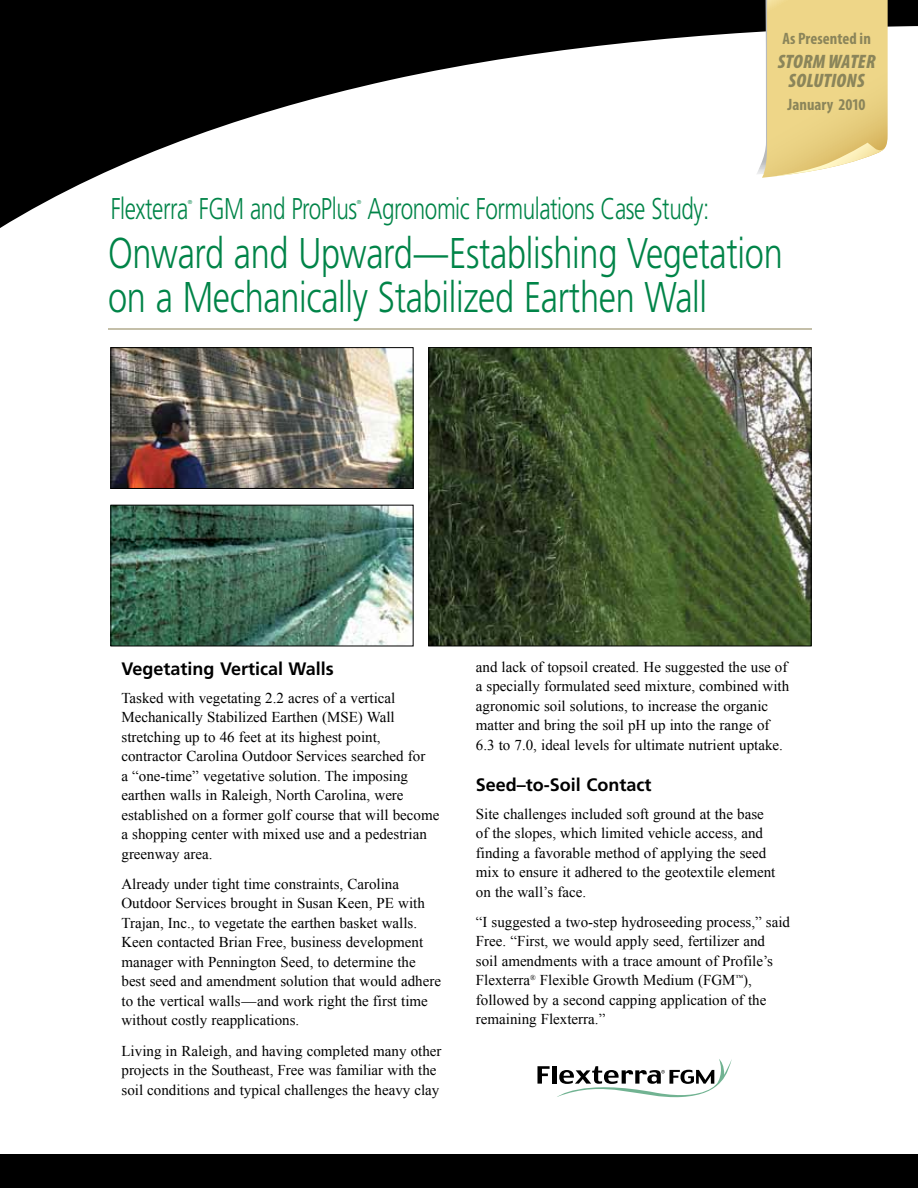
<style>
.page{position:relative;width:918px;height:1188px;background:#fff}
.page>*{position:absolute;margin:0;border:0;box-sizing:border-box;transform-origin:0 0}
.t1{font:300 43.05px/44.4px "Frutiger";letter-spacing:-.01em;color:#008448;scale:.8 1}
.t2{font:300 30px "Frutiger";letter-spacing:-.02em;color:#008448;scale:.75 1}
.t3{font:italic 900 condensed 19.5px/19.5px "Myriad Pro";letter-spacing:.01em;color:#8b855a;text-align:center}
.t4{font:700 18px "Frutiger";color:#000}
.t5{font:700 condensed 16.5px "Myriad Pro";color:#8b855a}
.t6{font:15px/19.5px "Times New Roman";color:#000}
.t7{font:300 5.7px "Frutiger";color:#008448}
</style>
<div class="page">
<svg style="left:0;top:0;width:918px;height:228px"></svg>
<hr style="left:108px;top:328px;width:704px;height:1px;background:#c4bfa9">
<div style="left:0;top:1154px;width:918px;height:34px;background:#000"></div>
<svg style="left:537px;top:1066px;width:13px;height:18px"></svg>
<hr style="left:552px;top:1066px;width:4px;height:18px;background:#000">
<svg style="left:557px;top:1059px;width:175px;height:38px"></svg>
<img style="left:430px;top:349px;width:380px;height:295px">
<div style="left:428px;top:347px;width:384px;height:299px;border:1px solid #000"></div>
<svg style="left:756px;top:0;width:132px;height:178px;background:#ead593"></svg>
<img style="left:112px;top:349px;width:300px;height:138px">
<div style="left:110px;top:347px;width:304px;height:142px;border:1px solid #000"></div>
<img style="left:112px;top:507px;width:300px;height:137px">
<div style="left:110px;top:505px;width:304px;height:141px;border:1px solid #000"></div>
<p class="t5" style="left:782px;top:30px;width:90px">As Presented in</p>
<h3 class="t3" style="left:778px;top:52px;width:99px">STORM WATER<br>SOLUTIONS</h3>
<p class="t5" style="left:788px;top:96px;width:79px">January 2010</p>
<h2 class="t2" style="left:111px;top:192px;width:800px">Flexterra FGM and ProPlus Agronomic Formulations Case Study:</h2>
<p class="t7" style="left:188px;top:199px;width:6px">®</p>
<p class="t7" style="left:357px;top:199px;width:6px">®</p>
<h1 class="t1" style="left:108px;top:232px;width:845px">Onward and Upward—Establishing Vegetation on a Mechanically Stabilized Earthen Wall</h1>
<p class="t4" style="left:122px;top:658px;width:214px">Vegetating Vertical Walls</p>
<p class="t6" style="left:122px;top:688px;width:319px">Tasked with vegetating 2.2 acres of a vertical Mechanically Stabilized Earthen (MSE) Wall stretching up to 46 feet at its highest point, contractor Carolina Outdoor Services searched for<br>a “one-time” vegetative solution. The imposing earthen walls in Raleigh, North Carolina, were established on a former golf course that will become a shopping center with mixed use and a pedestrian greenway area.</p>
<p class="t6" style="left:122px;top:874px;width:321px">Already under tight time constraints, Carolina Outdoor Services brought in Susan Keen, PE with Trajan, Inc., to vegetate the earthen basket walls.<br>Keen contacted Brian Free, business development manager with Pennington Seed, to determine the best seed and amendment solution that would adhere to the vertical walls—and work right the first time without costly reapplications.</p>
<p class="t6" style="left:122px;top:1041px;width:322px">Living in Raleigh, and having completed many other projects in the Southeast, Free was familiar with the soil conditions and typical challenges the heavy clay</p>
<p class="t6" style="left:476px;top:657px;width:315px">and lack of topsoil created. He suggested the use of a specially formulated seed mixture, combined with agronomic soil solutions, to increase the organic matter and bring the soil pH up into the range of 6.3 to 7.0, ideal levels for ultimate nutrient uptake.</p>
<p class="t4" style="left:476px;top:774px;width:177px">Seed–to-Soil Contact</p>
<p class="t6" style="left:476px;top:804px;width:301px">Site challenges included soft ground at the base of the slopes, which limited vehicle access, and finding a favorable method of applying the seed mix to ensure it adhered to the geotextile element on the wall’s face.</p>
<p class="t6" style="left:476px;top:912px;width:316px">“I suggested a two-step hydroseeding process,” said Free. “First, we would apply seed, fertilizer and soil amendments with a trace amount of Profile’s Flexterra<sup>®</sup> Flexible Growth Medium (FGM<sup>™</sup>), followed by a second capping application of the remaining Flexterra.”</p>
</div>
